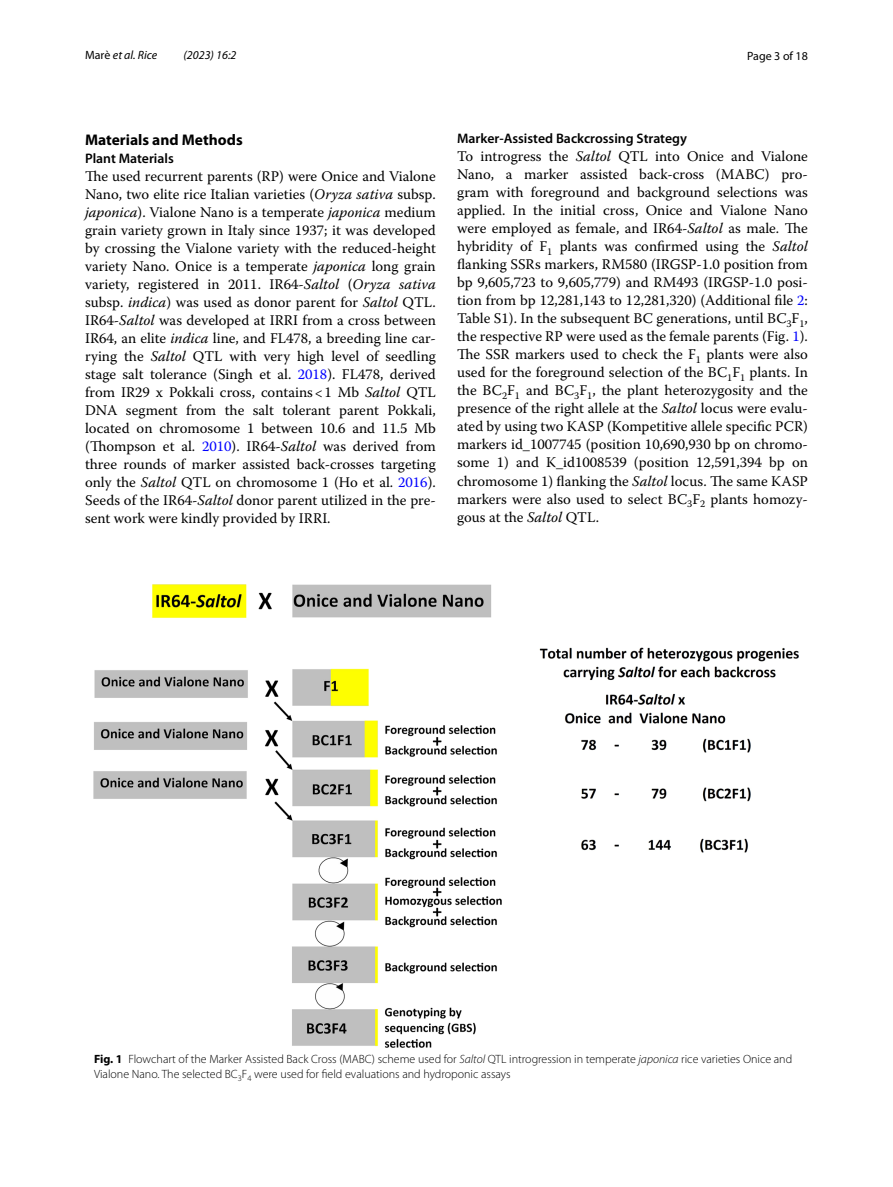
<style>
.page{position:relative;width:893px;height:1187px;background:#fff}
.page>*{position:absolute;margin:0;border:0;box-sizing:border-box;transform-origin:0 0}
.t1{font:700 15.45px "Myriad Pro";color:#000}
.t2{font:14.7px/18px "Warnock Pro";color:#000;text-align:justify}
.t3{font:600 13.8px "Myriad Pro";color:#000}
.t4{font:300 12px/15px "Myriad Pro";color:#000}
.t5{font:italic 12px "Myriad Pro";color:#000}
.t6{font:12px "Myriad Pro";color:#000}
.s1{font-style:normal}
.s2{font-style:italic}
.s3{color:#00f}
.s4{font-weight:700}
</style>
<div class="page">
<img style="left:94px;top:584px;width:705px;height:463px">
<p class="t5" style="left:85px;top:48px;width:74px"><span class="s1">Marè</span> et al. Rice</p>
<p class="t5" style="left:184px;top:48px;width:54px">(2023) 16:2</p>
<p class="t6" style="left:747px;top:48px;width:62px">Page 3 of 18</p>
<p class="t1" style="left:85px;top:129px;width:159px">Materials and Methods</p>
<p class="t3" style="left:85px;top:149px;width:90px">Plant Materials</p>
<p class="t2" style="left:85px;top:166px;width:352px">The used recurrent parents (RP) were Onice and Vialone Nano, two elite rice Italian varieties (<span class="s2">Oryza sativa</span> subsp. <span class="s2">japonica</span>). Vialone Nano is a temperate <span class="s2">japonica</span> medium grain variety grown in Italy since 1937; it was developed by crossing the Vialone variety with the reduced-height variety Nano. Onice is a temperate <span class="s2">japonica</span> long grain variety, registered in 2011. IR64-<span class="s2">Saltol</span> (<span class="s2">Oryza sativa </span>subsp. <span class="s2">indica</span>) was used as donor parent for <span class="s2">Saltol</span> QTL.<br>IR64-<span class="s2">Saltol</span> was developed at IRRI from a cross between IR64, an elite <span class="s2">indica</span> line, and FL478, a breeding line car&shy;rying the <span class="s2">Saltol</span> QTL with very high level of seedling stage salt tolerance (Singh et al. <span class="s3">2018</span>). FL478, derived from IR29 x Pokkali cross, contains&lt;1 Mb <span class="s2">Saltol</span> QTL DNA segment from the salt tolerant parent Pokkali, located on chromosome 1 between 10.6 and 11.5 Mb (Thompson et al. <span class="s3">2010</span>). IR64-<span class="s2">Saltol</span> was derived from three rounds of marker assisted back-crosses targeting only the <span class="s2">Saltol</span> QTL on chromosome 1 (Ho et al. <span class="s3">2016</span>).<br>Seeds of the IR64-<span class="s2">Saltol</span> donor parent utilized in the pre&shy;sent work were kindly provided by IRRI.</p>
<p class="t3" style="left:457px;top:130px;width:231px">Marker‑Assisted Backcrossing Strategy</p>
<p class="t2" style="left:457px;top:147px;width:352px">To introgress the <span class="s2">Saltol</span> QTL into Onice and Vialone Nano, a marker assisted back-cross (MABC) pro&shy;gram with foreground and background selections was applied. In the initial cross, Onice and Vialone Nano were employed as female, and IR64-<span class="s2">Saltol</span> as male. The hybridity of F<sub>1</sub> plants was confirmed using the <span class="s2">Saltol </span>flanking SSRs markers, RM580 (IRGSP-1.0 position from bp 9,605,723 to 9,605,779) and RM493 (IRGSP-1.0 posi&shy;tion from bp 12,281,143 to 12,281,320) (Additional file <span class="s3">2</span>:<br>Table S1). In the subsequent BC generations, until BC<sub>3</sub>F<sub>1</sub>, the respective RP were used as the female parents (Fig. <span class="s3">1</span>).<br>The SSR markers used to check the F<sub>1</sub> plants were also used for the foreground selection of the BC<sub>1</sub>F<sub>1</sub> plants. In the BC<sub>2</sub>F<sub>1</sub> and BC<sub>3</sub>F<sub>1</sub>, the plant heterozygosity and the presence of the right allele at the <span class="s2">Saltol</span> locus were evalu&shy;ated by using two KASP (Kompetitive allele specific PCR) markers id_1007745 (position 10,690,930 bp on chromo&shy;some 1) and K_id1008539 (position 12,591,394 bp on chromosome 1) flanking the <span class="s2">Saltol</span> locus. The same KASP markers were also used to select BC<sub>3</sub>F<sub>2</sub> plants homozy&shy;gous at the <span class="s2">Saltol</span> QTL.</p>
<p class="t4" style="left:94px;top:1051px;width:700px"><span class="s4">Fig. 1</span> Flowchart of the Marker Assisted Back Cross (MABC) scheme used for <span class="s2">Saltol</span> QTL introgression in temperate <span class="s2">japonica</span> rice varieties Onice and<br>Vialone Nano. The selected BC<sub>3</sub>F<sub>4</sub> were used for field evaluations and hydroponic assays</p>
</div>
